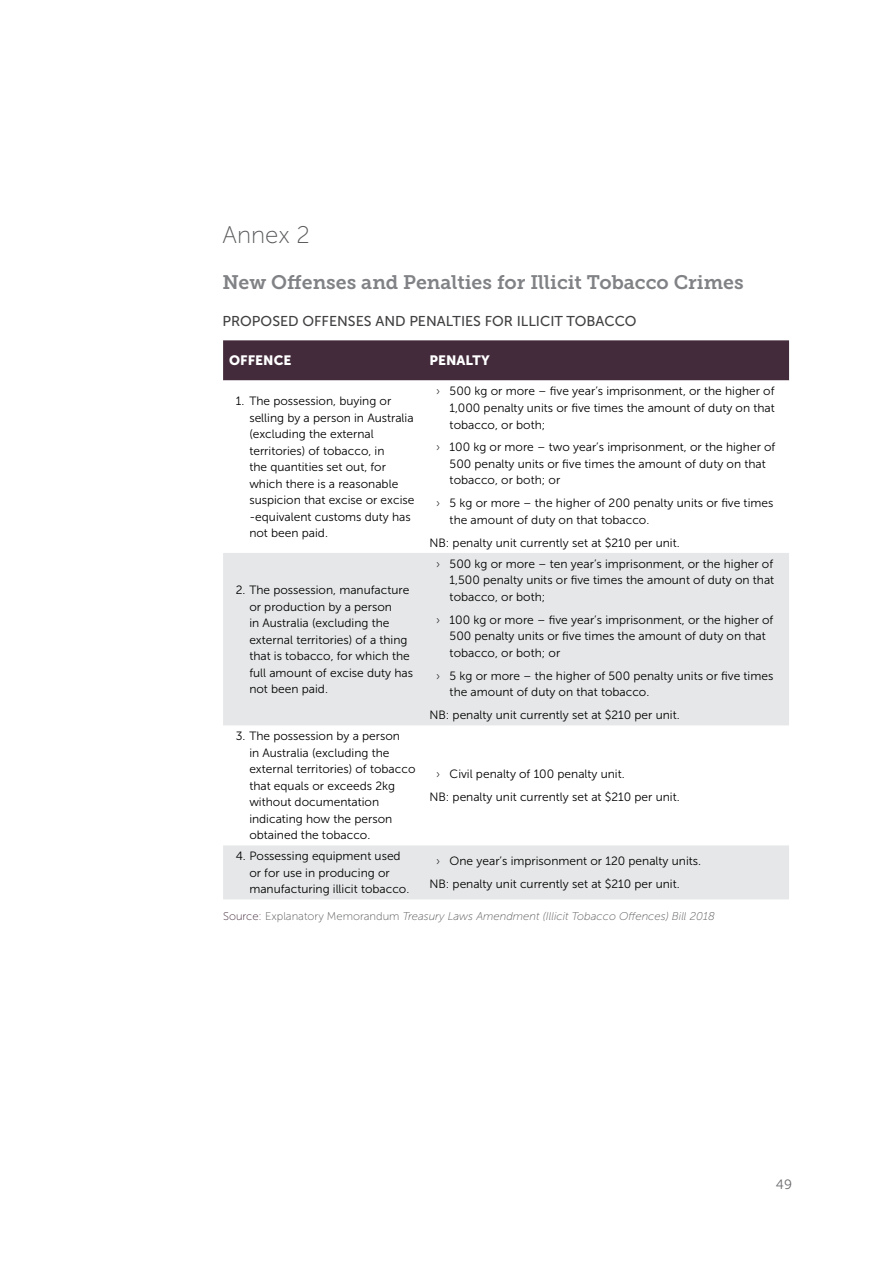
<style>
.page{position:relative;width:893px;height:1263px;background:#fff}
.page>*{position:absolute;margin:0;border:0;box-sizing:border-box;transform-origin:0 0}
.t1{font:24px "Museo Sans 100";color:#58595b}
.t2{font:19.5px "Museo Slab 700";color:#808285}
.t3{font:14.25px "Museo Sans 500";color:#414042}
.t4{font:13.5px "Museo Sans 900";letter-spacing:.005em;color:#fff}
.t5{font:13.5px "Museo Sans 300";color:#696a6d}
.t6{font:12px/16.5px "Museo Sans 300";color:#000}
.t7{font:italic 11.25px "Museo Sans 100";color:#58595b}
.s1{font-family:"Museo Sans 100"}
.s2{font-style:normal;color:#432b3b}
.s3{font-style:normal}
</style>
<div class="page">
<div style="left:223px;top:340px;width:566px;height:40px;background:#432b3b"></div>
<svg style="left:223px;top:553px;width:566px;height:346px;fill:#e6e7e8"></svg>
<h1 class="t1" style="left:222px;top:222px;width:89px">Annex 2</h1>
<h2 class="t2" style="left:222px;top:271px;width:523px">New Offenses and Penalties for Illicit Tobacco Crimes</h2>
<p class="t3" style="left:222px;top:313px;width:416px">PROPOSED OFFENSES AND PENALTIES FOR ILLICIT TOBACCO</p>
<p class="t4" style="left:229px;top:353px;width:64px">OFFENCE</p>
<p class="t4" style="left:429px;top:353px;width:62px">PENALTY</p>
<p class="t6" style="left:249px;top:393px;width:167px;text-indent:-14px">1. The possession, buying or selling by a person in Australia (excluding the external territories) of tobacco, in<br>the quantities set out, for which there is a reasonable suspicion that excise or excise -equivalent customs duty has not been paid.</p>
<p class="t6" style="left:450px;top:383px;width:327px;text-align:justify;text-indent:-14px"><span class="s1">›</span> 500 kg or more – five year’s imprisonment, or the higher of 1,000 penalty units or five times the amount of duty on that tobacco, or both;</p>
<p class="t6" style="left:450px;top:439px;width:327px;text-indent:-14px"><span class="s1">›</span> 100 kg or more – two year’s imprisonment, or the higher of<br>500 penalty units or five times the amount of duty on that tobacco, or both; or</p>
<p class="t6" style="left:450px;top:495px;width:325px;text-indent:-14px"><span class="s1">›</span> 5 kg or more – the higher of 200 penalty units or five times the amount of duty on that tobacco.</p>
<p class="t6" style="left:429px;top:535px;width:252px">NB: penalty unit currently set at $210 per unit.</p>
<p class="t6" style="left:249px;top:582px;width:165px;text-indent:-14px">2. The possession, manufacture or production by a person<br>in Australia (excluding the external territories) of a thing that is tobacco, for which the full amount of excise duty has not been paid.</p>
<p class="t6" style="left:249px;top:728px;width:168px;text-indent:-14px">3. The possession by a person<br>in Australia (excluding the external territories) of tobacco that equals or exceeds 2kg without documentation indicating how the person obtained the tobacco.</p>
<p class="t6" style="left:450px;top:556px;width:326px;text-align:justify;text-indent:-14px"><span class="s1">›</span> 500 kg or more – ten year’s imprisonment, or the higher of 1,500 penalty units or five times the amount of duty on that tobacco, or both;</p>
<p class="t6" style="left:450px;top:612px;width:325px;text-indent:-14px"><span class="s1">›</span> 100 kg or more – five year’s imprisonment, or the higher of<br>500 penalty units or five times the amount of duty on that tobacco, or both; or</p>
<p class="t6" style="left:450px;top:668px;width:325px;text-indent:-14px"><span class="s1">›</span> 5 kg or more – the higher of 500 penalty units or five times the amount of duty on that tobacco.</p>
<p class="t6" style="left:429px;top:707px;width:252px">NB: penalty unit currently set at $210 per unit.</p>
<p class="t6" style="left:429px;top:763px;width:252px;line-height:23px;text-indent:7px"><span class="s1">›</span> Civil penalty of 100 penalty unit.<br>NB: penalty unit currently set at $210 per unit.</p>
<p class="t6" style="left:249px;top:848px;width:162px;text-indent:-14px">4. Possessing equipment used or for use in producing or manufacturing illicit tobacco.</p>
<p class="t6" style="left:429px;top:850px;width:273px;line-height:23px;text-indent:7px"><span class="s1">›</span> One year’s imprisonment or 120 penalty units.<br>NB: penalty unit currently set at $210 per unit.</p>
<p class="t7" style="left:223px;top:910px;width:493px"><span class="s2">Source:</span> <span class="s3">Explanatory Memorandum</span> Treasury Laws Amendment (Illicit Tobacco Offences) Bill 2018</p>
<p class="t5" style="left:776px;top:1177px;width:18px">49</p>
</div>
